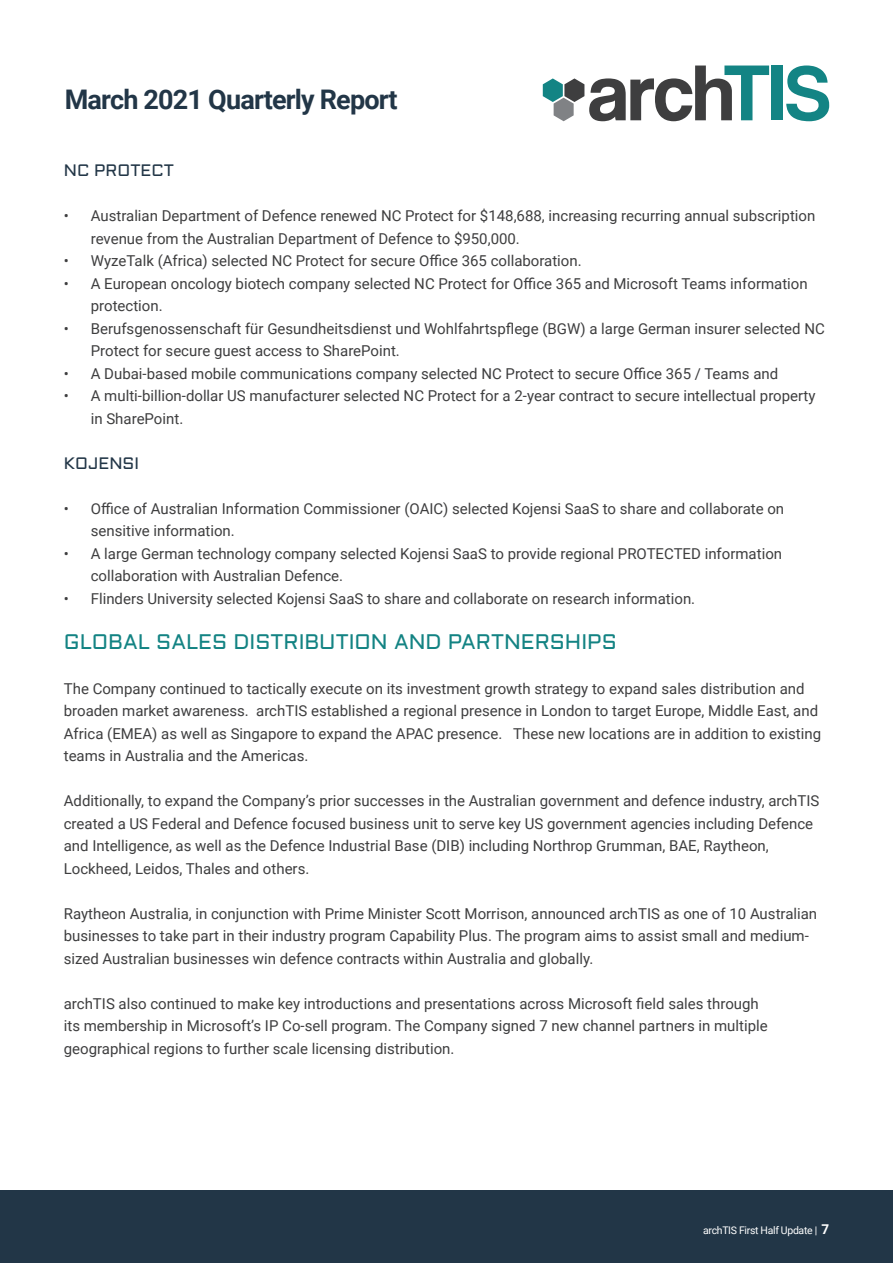
<style>
.page{position:relative;width:893px;height:1263px;background:#fff}
.page>*{position:absolute;margin:0;border:0;box-sizing:border-box;transform-origin:0 0}
.t1{font:700 27px "Roboto";letter-spacing:-.03em;color:#223647}
.Title_3{font:21px "Aldrich";color:#138383}
.Title_4{font:16.5px "Aldrich";color:#223647}
.PLAIN{font:15px/22.5px "Roboto";color:#3e3e3f}
.t2{font:10.5px "Roboto";letter-spacing:-.03em;color:#fff}
.s1{font-weight:700;font-size:13.5px}
</style>
<div class="page">
<svg style="left:543px;top:66px;width:226px;height:55px"></svg>
<div style="left:771px;top:66px;width:11px;height:54px;background:#138484"></div>
<svg style="left:786px;top:65px;width:43px;height:56px"></svg>
<div style="left:0;top:1190px;width:893px;height:73px;background:#223647"></div>
<h1 class="t1" style="left:65px;top:80px;width:334px">March 2021 Quarterly Report</h1>
<p class="Title_4" style="left:64px;top:159px;width:112px">NC PROTECT</p>
<p class="PLAIN" style="left:91px;top:204px;width:726px;text-indent:-27px">• Australian Department of Defence renewed NC Protect for $148,688, increasing recurring annual subscription revenue from the Australian Department of Defence to $950,000.</p>
<p class="PLAIN" style="left:64px;top:249px;width:519px">• WyzeTalk (Africa) selected NC Protect for secure Office 365 collaboration.</p>
<p class="PLAIN" style="left:91px;top:272px;width:718px;text-indent:-27px">• A European oncology biotech company selected NC Protect for Office 365 and Microsoft Teams information protection.</p>
<p class="PLAIN" style="left:91px;top:317px;width:735px;text-indent:-27px">• Berufsgenossenschaft für Gesundheitsdienst und Wohlfahrtspflege (BGW) a large German insurer selected NC<br>Protect for secure guest access to SharePoint.</p>
<p class="PLAIN" style="left:64px;top:362px;width:716px">• A Dubai-based mobile communications company selected NC Protect to secure Office 365 / Teams and</p>
<p class="PLAIN" style="left:91px;top:384px;width:726px;text-indent:-27px">• A multi-billion-dollar US manufacturer selected NC Protect for a 2-year contract to secure intellectual property in SharePoint.</p>
<p class="Title_4" style="left:64px;top:452px;width:77px">KOJENSI</p>
<p class="PLAIN" style="left:91px;top:497px;width:695px;text-indent:-27px">• Office of Australian Information Commissioner (OAIC) selected Kojensi SaaS to share and collaborate on sensitive information.</p>
<p class="PLAIN" style="left:91px;top:542px;width:693px;text-indent:-27px">• A large German technology company selected Kojensi SaaS to provide regional PROTECTED information collaboration with Australian Defence.</p>
<p class="PLAIN" style="left:64px;top:587px;width:633px">• Flinders University selected Kojensi SaaS to share and collaborate on research information.</p>
<p class="Title_3" style="left:64px;top:627px;width:555px">GLOBAL SALES DISTRIBUTION AND PARTNERSHIPS</p>
<p class="PLAIN" style="left:64px;top:677px;width:759px">The Company continued to tactically execute on its investment growth strategy to expand sales distribution and broaden market awareness. archTIS established a regional presence in London to target Europe, Middle East, and Africa (EMEA) as well as Singapore to expand the APAC presence. These new locations are in addition to existing teams in Australia and the Americas.</p>
<p class="PLAIN" style="left:64px;top:789px;width:757px">Additionally, to expand the Company’s prior successes in the Australian government and defence industry, archTIS created a US Federal and Defence focused business unit to serve key US government agencies including Defence and Intelligence, as well as the Defence Industrial Base (DIB) including Northrop Grumman, BAE, Raytheon, Lockheed, Leidos, Thales and others.</p>
<p class="PLAIN" style="left:64px;top:902px;width:755px">Raytheon Australia, in conjunction with Prime Minister Scott Morrison, announced archTIS as one of 10 Australian businesses to take part in their industry program Capability Plus. The program aims to assist small and medium&shy;sized Australian businesses win defence contracts within Australia and globally.</p>
<p class="PLAIN" style="left:64px;top:992px;width:705px">archTIS also continued to make key introductions and presentations across Microsoft field sales through its membership in Microsoft’s IP Co-sell program. The Company signed 7 new channel partners in multiple geographical regions to further scale licensing distribution.</p>
<p class="t2" style="left:703px;top:1222px;width:128px">archTIS First Half Update | <span class="s1">7</span></p>
</div>
